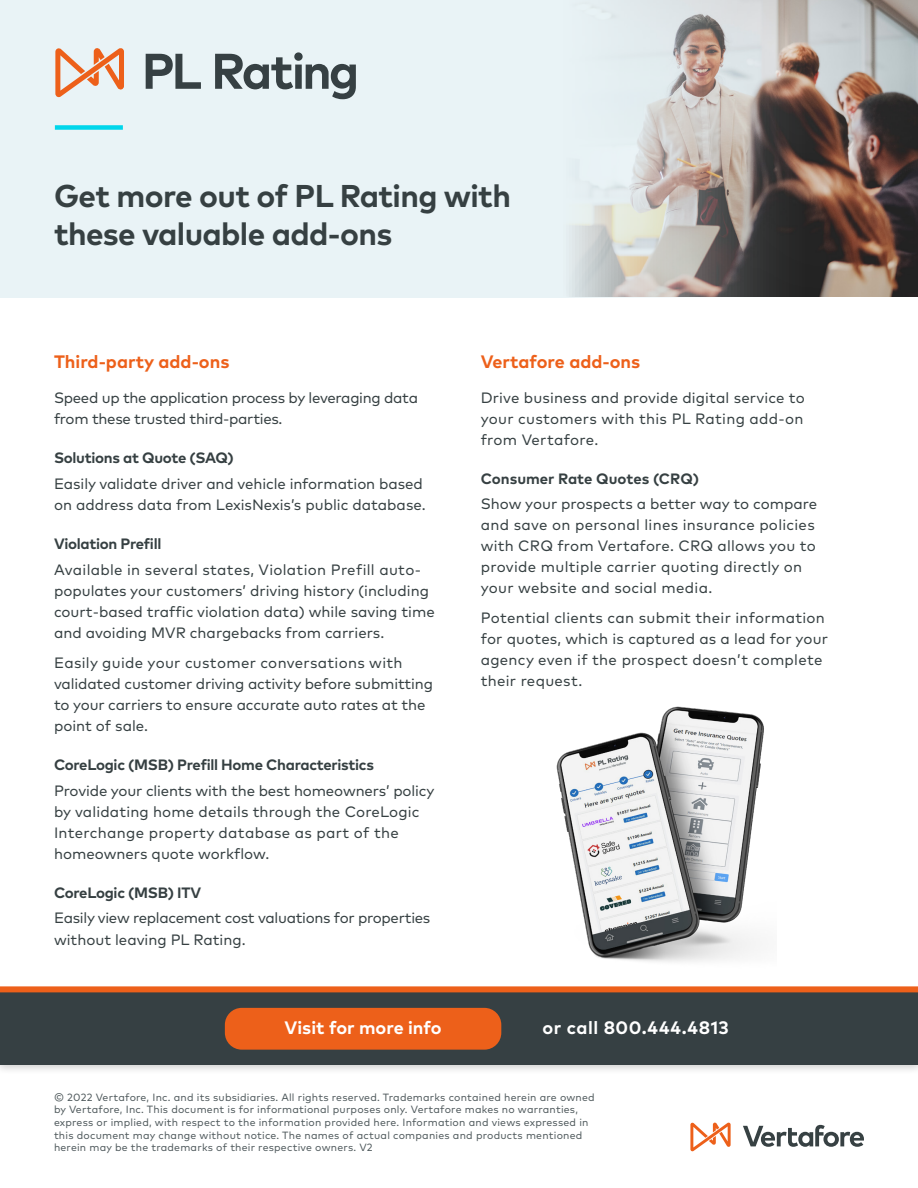
<style>
.page{position:relative;width:918px;height:1188px;background:#fff}
.page>*{position:absolute;margin:0;border:0;box-sizing:border-box;transform-origin:0 0}
.t1{font:700 31.5px/37.8px "Mark Pro";letter-spacing:-.02em;color:#364042}
.t2{font:700 18px "Mark Pro";color:#ed601a}
.t3{font:700 18px "Mark Pro";letter-spacing:.03em;color:#fff}
.t4{font:700 18px "Mark Pro";color:#fff}
.t5{font:15px/21px "Mark Pro";color:#364042}
.t6{font:15px/21px "Mark Pro";letter-spacing:.02em;color:#364042}
.t7{font:15px/21.6px "Mark Pro";letter-spacing:-.02em;color:#364042}
.t8{font:700 15px "Mark Pro";letter-spacing:-.02em;color:#364042}
.t9{font:700 15px "Mark Pro";color:#364042}
.t10{font:10.5px/12.6px "Mark Pro";letter-spacing:.02em;color:#505a5d}
</style>
<div class="page">
<img style="left:811px;top:0;width:107px;height:296px">
<svg style="left:690px;top:1122px;width:41px;height:29px"></svg>
<svg style="left:743px;top:1125px;width:121px;height:22px"></svg>
<svg style="left:0;top:0;width:811px;height:298px;background:#d7ddde"></svg>
<div style="left:0;top:986px;width:918px;height:89px;background:#000;opacity:.2"></div>
<div style="left:0;top:993px;width:918px;height:72px;background:#364043"></div>
<div style="left:0;top:986px;width:918px;height:6px;background:#ed601a"></div>
<div style="left:225px;top:1008px;width:276px;height:42px;background:#ed601a;border-radius:17px"></div>
<svg style="left:55px;top:48px;width:69px;height:49px;background:#eabba2"></svg>
<svg style="left:146px;top:54px;width:55px;height:35px;background:#97a1a4"></svg>
<svg style="left:215px;top:52px;width:141px;height:47px;background:#a4aeb1"></svg>
<div style="left:55px;top:125px;width:68px;height:5px;background:#00d6eb"></div>
<img style="left:556px;top:706px;width:208px;height:256px">
<h1 class="t1" style="left:54px;top:174px;width:458px">Get more out of PL Rating with these valuable add-ons</h1>
<p class="t2" style="left:54px;top:348px;width:177px">Third-party add-ons</p>
<p class="t7" style="left:54px;top:385px;width:366px">Speed up the application process by leveraging data from these trusted third-parties.</p>
<p class="t8" style="left:54px;top:447px;width:181px">Solutions at Quote (SAQ)</p>
<p class="t5" style="left:54px;top:471px;width:373px;line-height:21.6px">Easily validate driver and vehicle information based on address data from LexisNexis’s public database.</p>
<p class="t8" style="left:54px;top:533px;width:109px">Violation Prefill</p>
<p class="t5" style="left:54px;top:558px;width:382px">Available in several states, Violation Prefill auto&shy;populates your customers’ driving history (including court-based traffic violation data) while saving time and avoiding MVR chargebacks from carriers.</p>
<p class="t5" style="left:54px;top:651px;width:381px">Easily guide your customer conversations with validated customer driving activity before submitting to your carriers to ensure accurate auto rates at the point of sale.</p>
<p class="t8" style="left:54px;top:754px;width:321px">CoreLogic (MSB) Prefill Home Characteristics</p>
<p class="t5" style="left:54px;top:779px;width:382px">Provide your clients with the best homeowners’ policy by validating home details through the CoreLogic Interchange property database as part of the homeowners quote workflow.</p>
<p class="t8" style="left:54px;top:881px;width:149px">CoreLogic (MSB) ITV</p>
<p class="t7" style="left:54px;top:906px;width:378px">Easily view replacement cost valuations for properties without leaving PL Rating.</p>
<p class="t2" style="left:481px;top:348px;width:161px">Vertafore add-ons</p>
<p class="t5" style="left:481px;top:386px;width:326px;text-align:justify">Drive business and provide digital service to your customers with this PL Rating add-on from Vertafore.</p>
<p class="t9" style="left:481px;top:467px;width:220px">Consumer Rate Quotes (CRQ)</p>
<p class="t6" style="left:481px;top:492px;width:338px">Show your prospects a better way to compare and save on personal lines insurance policies with CRQ from Vertafore. CRQ allows you to provide multiple carrier quoting directly on your website and social media.</p>
<p class="t6" style="left:481px;top:606px;width:349px">Potential clients can submit their information for quotes, which is captured as a lead for your agency even if the prospect doesn’t complete their request.</p>
<p class="t4" style="left:285px;top:1014px;width:158px">Visit for more info</p>
<p class="t3" style="left:542px;top:1014px;width:188px">or call 800.444.4813</p>
<p class="t10" style="left:54px;top:1090px;width:542px">© 2022 Vertafore, Inc. and its subsidiaries. All rights reserved. Trademarks contained herein are owned by Vertafore, Inc. This document is for informational purposes only. Vertafore makes no warranties, express or implied, with respect to the information provided here. Information and views expressed in this document may change without notice. The names of actual companies and products mentioned herein may be the trademarks of their respective owners. V2</p>
</div>
